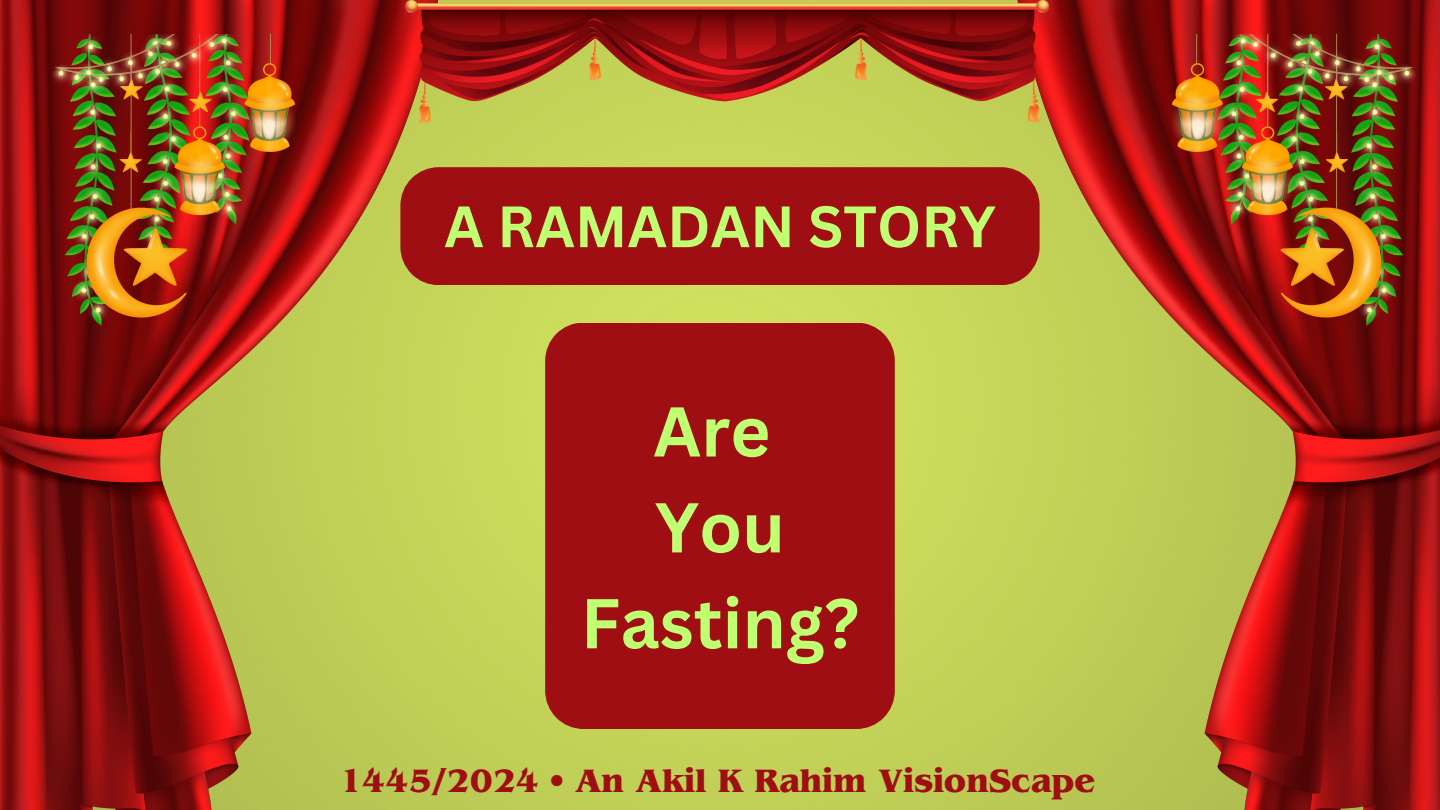
<style>
.page{position:relative;width:1440px;height:810px;background:#fff}
.page>*{position:absolute;margin:0;border:0;box-sizing:border-box;transform-origin:0 0}
.t1{font:700 68.8px/95.9px "Canva Sans";color:#c1ff72;text-align:center}
.t2{font:700 57px "Canva Sans";color:#c1ff72}
.t3{font:700 34px "Benguiat Pro ITC";color:#9e0e12}
</style>
<div class="page">
<img style="left:438px;top:123px;width:580px;height:687px">
<img style="left:0;top:0;width:438px;height:810px">
<img style="left:1018px;top:0;width:422px;height:810px">
<img style="left:405px;top:0;width:644px;height:123px">
<img style="left:51px;top:35px;width:247px;height:291px">
<img style="left:1170px;top:35px;width:246px;height:291px">
<div style="left:400px;top:167px;width:639px;height:118px;background:#9e0e12"></div>
<svg style="left:545px;top:323px;width:350px;height:406px;background:#9f1414"></svg>
<h2 class="t2" style="left:444px;top:186px;width:553px">A RAMADAN STORY</h2>
<h1 class="t1" style="left:581px;top:382px;width:280px">Are<br>You<br>Fasting?</h1>
<p class="t3" style="left:339px;top:769px;width:757px">1445/2024 • An Akil K Rahim VisionScape</p>
</div>
